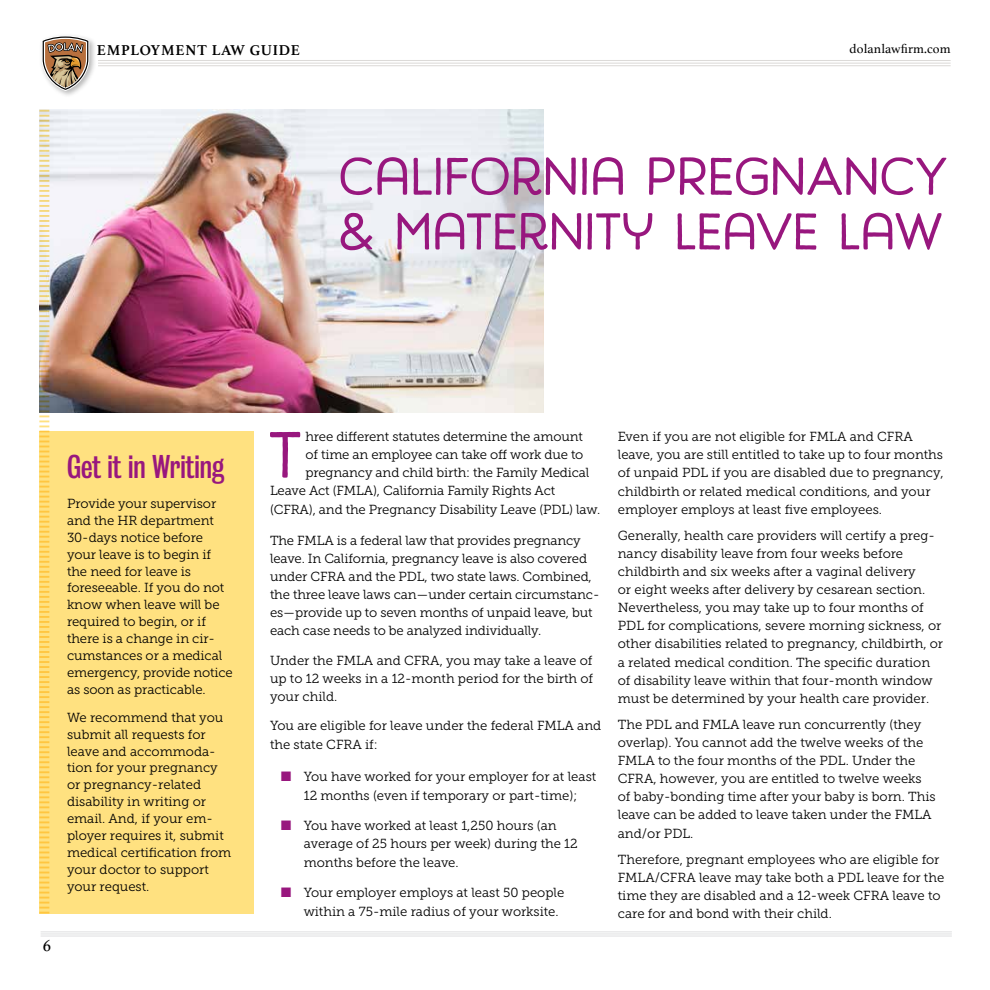
<style>
.page{position:relative;width:990px;height:990px;background:#fff}
.page>*{position:absolute;margin:0;border:0;box-sizing:border-box;transform-origin:0 0}
.t1{font:64.62px "Harman Retro";color:#98177e}
.t2{font:52.5px "Harman Retro";color:#98177e}
.t3{font:51.25px "Harman Retro";color:#98177e}
.t4{font:30px "Bureau Grotesque Three Three";color:#98177e}
.t5{font:17.5px "Athelas";color:#000}
.t6{font:700 15px "Athelas";letter-spacing:.05em;color:#000}
.t7{font:13.12px/18.1px "Museo Slab 300";letter-spacing:-.005em;color:#000}
.t8{font:13.12px "Athelas";letter-spacing:.01em;color:#000}
.s1{font-family:"Monotype Sorts";color:#98177e}
</style>
<div class="page">
<hr style="left:41px;top:931px;width:911px;height:1px;background:#dedfe0">
<hr style="left:41px;top:934px;width:911px;height:1px;background:#dedfe0">
<hr style="left:41px;top:936px;width:911px;height:1px;background:#dedfe0">
<div style="left:39px;top:33px;width:58px;height:65px;background:#000;opacity:.28"></div>
<svg style="left:41px;top:35px;width:49px;height:56px"></svg>
<hr style="left:98px;top:60px;width:853px;height:1px;background:#dcdad8">
<hr style="left:98px;top:63px;width:853px;height:1px;background:#dcdad8">
<hr style="left:98px;top:65px;width:853px;height:1px;background:#dcdad8">
<img style="left:49px;top:110px;width:495px;height:302px">
<div style="left:39px;top:431px;width:215px;height:483px;background:#ffe180"></div>
<svg style="left:39px;top:110px;width:10px;height:804px"></svg>
<p class="t6" style="left:97px;top:38px;width:205px">EMPLOYMENT LAW GUIDE</p>
<p class="t8" style="left:850px;top:38px;width:103px">dolanlawfirm.com</p>
<h2 class="t2" style="left:339px;top:147px;width:610px">CALIFORNIA PREGNANCY</h2>
<h3 class="t3" style="left:339px;top:203px;width:606px">&amp; MATERNITY LEAVE LAW</h3>
<h3 class="t4" style="left:67px;top:450px;width:159px">Get it in Writing</h3>
<p class="t7" style="left:67px;top:495px;width:167px;line-height:16.9px">Provide your supervisor and the HR department<br>30-days notice before your leave is to begin if the need for leave is foreseeable. If you do not know when leave will be required to begin, or if there is a change in cir&shy;cumstances or a medical emergency, provide notice as soon as practicable.</p>
<p class="t7" style="left:67px;top:709px;width:166px;line-height:16.9px">We recommend that you submit all requests for leave and accommoda&shy;tion for your pregnancy or pregnancy-related disability in writing or email. And, if your em&shy;ployer requires it, submit medical certification from your doctor to support your request.</p>
<h3 class="t5" style="left:43px;top:931px;width:10px">6</h3>
<h1 class="t1" style="left:269px;top:419px;width:34px">T</h1>
<p class="t7" style="left:305px;top:428px;width:279px">hree different statutes determine the amount</p>
<p class="t7" style="left:305px;top:446px;width:280px">of time an employee can take off work due to</p>
<p class="t7" style="left:305px;top:464px;width:285px">pregnancy and child birth: the Family Medical</p>
<p class="t7" style="left:270px;top:482px;width:287px">Leave Act (FMLA), California Family Rights Act</p>
<p class="t7" style="left:270px;top:500px;width:332px">(CFRA), and the Pregnancy Disability Leave (PDL) law.</p>
<p class="t7" style="left:270px;top:531px;width:331px">The FMLA is a federal law that provides pregnancy leave. In California, pregnancy leave is also covered under CFRA and the PDL, two state laws. Combined, the three leave laws can—under certain circumstanc&shy;es—provide up to seven months of unpaid leave, but each case needs to be analyzed individually.</p>
<p class="t7" style="left:270px;top:651px;width:325px;text-align:justify">Under the FMLA and CFRA, you may take a leave of up to 12 weeks in a 12-month period for the birth of your child.</p>
<p class="t7" style="left:270px;top:717px;width:333px">You are eligible for leave under the federal FMLA and the state CFRA if:</p>
<p class="t7" style="left:281px;top:767px;width:317px;line-height:18.8px;text-align:center"><span class="s1">Q</span> You have worked for your employer for at least<br>12 months (even if temporary or part-time);</p>
<p class="t7" style="left:304px;top:816px;width:276px;line-height:18.8px;text-indent:-22px"><span class="s1">Q</span> You have worked at least 1,250 hours (an average of 25 hours per week) during the 12 months before the leave.</p>
<p class="t7" style="left:304px;top:883px;width:262px;line-height:18.8px;text-indent:-22px"><span class="s1">Q</span> Your employer employs at least 50 people within a 75-mile radius of your worksite.</p>
<p class="t7" style="left:618px;top:428px;width:327px">Even if you are not eligible for FMLA and CFRA leave, you are still entitled to take up to four months of unpaid PDL if you are disabled due to pregnancy, childbirth or related medical conditions, and your employer employs at least five employees.</p>
<p class="t7" style="left:618px;top:526px;width:327px">Generally, health care providers will certify a preg&shy;nancy disability leave from four weeks before childbirth and six weeks after a vaginal delivery<br>or eight weeks after delivery by cesarean section.<br>Nevertheless, you may take up to four months of PDL for complications, severe morning sickness, or other disabilities related to pregnancy, childbirth, or a related medical condition. The specific duration of disability leave within that four-month window must be determined by your health care provider.</p>
<p class="t7" style="left:618px;top:715px;width:319px">The PDL and FMLA leave run concurrently (they overlap). You cannot add the twelve weeks of the FMLA to the four months of the PDL. Under the CFRA, however, you are entitled to twelve weeks of baby-bonding time after your baby is born. This leave can be added to leave taken under the FMLA and/or PDL.</p>
<p class="t7" style="left:618px;top:850px;width:328px">Therefore, pregnant employees who are eligible for FMLA/CFRA leave may take both a PDL leave for the time they are disabled and a 12-week CFRA leave to care for and bond with their child.</p>
</div>
